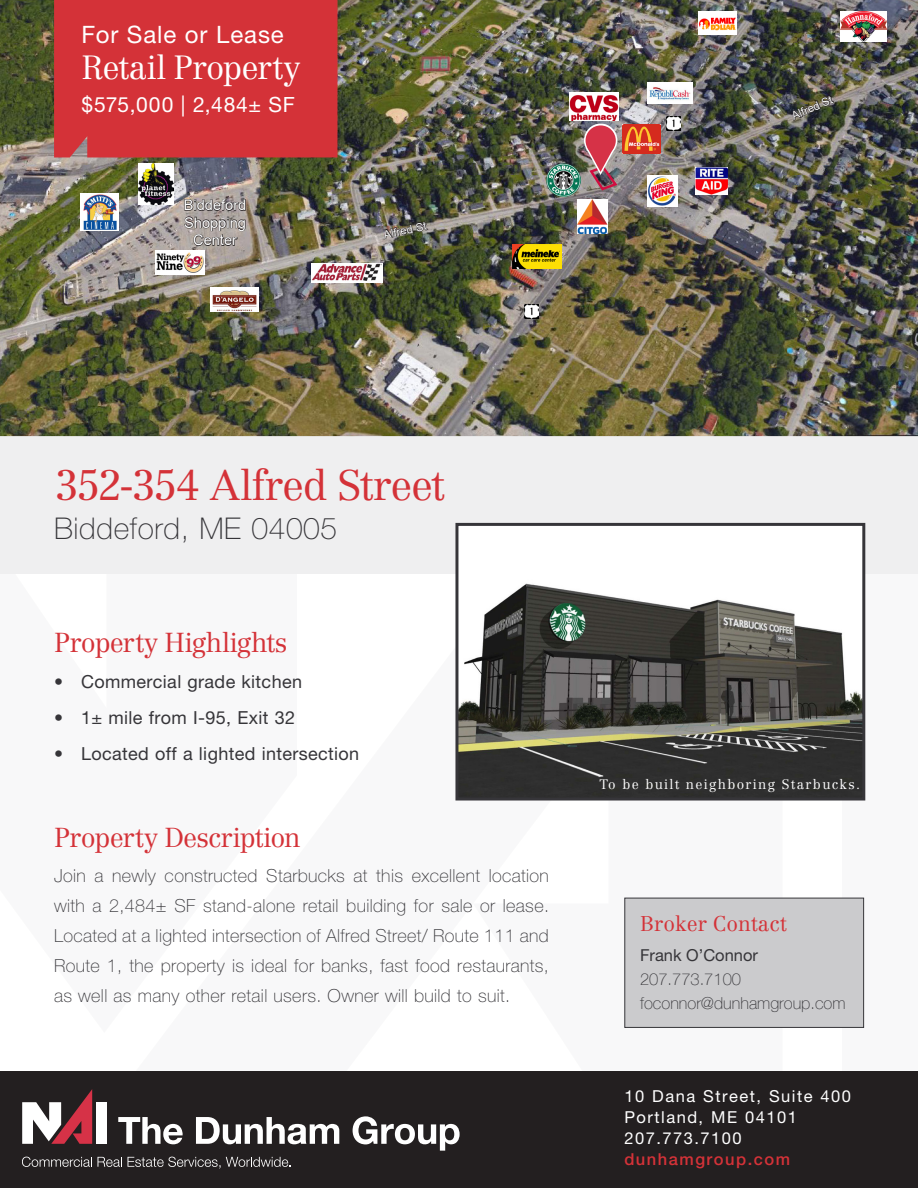
<style>
.page{position:relative;width:918px;height:1188px;background:#fff}
.page>*{position:absolute;margin:0;border:0;box-sizing:border-box;transform-origin:0 0}
.t1{font:300 42px "Centennial LT Std";letter-spacing:-.03em;color:#d43238}
.t2{font:300 33px "Centennial LT Std";letter-spacing:-.02em;color:#fff}
.t3{font:100 30px "Helvetica Neue LT Std";letter-spacing:.02em;color:#363539}
.t4{font:300 27px "Centennial LT Std";letter-spacing:-.03em;color:#d43238}
.t5{font:24px "Helvetica Neue LT Std";letter-spacing:.04em;color:#fff}
.t6{font:21px "Helvetica Neue LT Std";letter-spacing:.04em;color:#fff}
.t7{font:300 21px "Centennial LT Std";color:#d43238}
.t8{font:100 18px/30px "Helvetica Neue LT Std";letter-spacing:.02em;color:#363539;text-align:justify}
.t9{font:18px "Helvetica Neue LT Std";letter-spacing:.02em;color:#363539}
.t10{font:16.5px "Helvetica Neue LT Std";letter-spacing:.09em;color:#fff}
.t11{font:100 16.5px "Helvetica Neue LT";color:#363539}
.t12{font:500 16.5px "Helvetica Neue LT Std";letter-spacing:.09em;color:#d43238}
.t13{font:16.5px "Helvetica Neue LT Std";color:#363539}
.t14{font:14.55px/17.5px "Arial";color:#fff;text-align:center}
.t15{font:300 13.5px "Centennial LT Std";letter-spacing:.1em;color:#fff}
.t16{font:11.4px "Arial";color:#fff}
</style>
<div class="page">
<img style="left:0;top:0;width:918px;height:436px">
<img style="left:622px;top:124px;width:39px;height:29px">
<img style="left:695px;top:167px;width:33px;height:28px">
<img style="left:647px;top:176px;width:30px;height:31px">
<img style="left:577px;top:199px;width:31px;height:14px">
<img style="left:139px;top:163px;width:34px;height:41px">
<img style="left:81px;top:193px;width:38px;height:37px">
<img style="left:698px;top:12px;width:39px;height:22px">
<img style="left:840px;top:12px;width:46px;height:29px">
<img style="left:647px;top:82px;width:45px;height:22px">
<img style="left:547px;top:163px;width:34px;height:34px">
<img style="left:570px;top:93px;width:48px;height:28px">
<svg style="left:184px;top:199px;width:62px;height:14px"></svg>
<svg style="left:793px;top:94px;width:42px;height:27px"></svg>
<img style="left:666px;top:117px;width:14px;height:13px">
<svg style="left:0;top:415px;width:136px;height:21px;background:#565733"></svg>
<svg style="left:843px;top:415px;width:75px;height:613px"></svg>
<img style="left:136px;top:213px;width:647px;height:685px">
<div style="left:0;top:1071px;width:918px;height:117px;background:#231f20"></div>
<div style="left:96px;top:1102px;width:11px;height:42px;background:#fff"></div>
<svg style="left:22px;top:1089px;width:70px;height:55px"></svg>
<svg style="left:118px;top:1117px;width:65px;height:27px"></svg>
<svg style="left:196px;top:1117px;width:143px;height:27px"></svg>
<svg style="left:353px;top:1116px;width:107px;height:35px"></svg>
<svg style="left:22px;top:1157px;width:70px;height:10px"></svg>
<svg style="left:98px;top:1157px;width:24px;height:10px"></svg>
<svg style="left:128px;top:1157px;width:163px;height:12px"></svg>
<div style="left:54px;top:0;width:284px;height:157px;background:#d43238"></div>
<div style="left:624px;top:898px;width:240px;height:130px;background:#cbcbcd;border:1px solid #363539"></div>
<div style="left:0;top:436px;width:918px;height:138px;background:#eeeeef"></div>
<svg style="left:584px;top:124px;width:33px;height:33px"></svg>
<div style="left:586px;top:125px;width:30px;height:31px;background:#d63247;border-radius:50%"></div>
<svg style="left:586px;top:147px;width:33px;height:45px"></svg>
<img style="left:459px;top:527px;width:402px;height:270px">
<div style="left:455px;top:523px;width:410px;height:278px;border:3px solid #363539"></div>
<p class="t5" style="left:81px;top:20px;width:204px">For Sale or Lease</p>
<p class="t2" style="left:81px;top:47px;width:221px">Retail Property</p>
<p class="t6" style="left:81px;top:92px;width:215px">$575,000 | 2,484± SF</p>
<p class="t14" style="left:184px;top:196px;width:64px">Biddeford<br>Shopping<br>Center</p>
<p class="t16" style="left:382px;top:227px;width:45px;rotate:-12deg">Alfred St</p>
<p class="t16" style="left:789px;top:109px;width:45px;rotate:-24deg">Alfred St</p>
<p class="t1" style="left:54px;top:460px;width:392px">352-354 Alfred Street</p>
<p class="t3" style="left:54px;top:511px;width:285px">Biddeford, ME 04005</p>
<p class="t4" style="left:54px;top:627px;width:235px">Property Highlights</p>
<p class="t9" style="left:54px;top:671px;width:250px">• Commercial grade kitchen</p>
<p class="t9" style="left:54px;top:707px;width:243px">• 1± mile from I-95, Exit 32</p>
<p class="t9" style="left:54px;top:743px;width:307px">• Located off a lighted intersection</p>
<p class="t4" style="left:54px;top:822px;width:248px">Property Description</p>
<p class="t8" style="left:54px;top:860px;width:497px">Join a newly constructed Starbucks at this excellent location with a 2,484± SF stand-alone retail building for sale or lease.<br>Located at a lighted intersection of Alfred Street/ Route 111 and Route 1, the property is ideal for banks, fast food restaurants, as well as many other retail users. Owner will build to suit.</p>
<p class="t15" style="left:599px;top:776px;width:262px">To be built neighboring Starbucks.</p>
<p class="t7" style="left:640px;top:911px;width:148px">Broker Contact</p>
<p class="t13" style="left:640px;top:945px;width:119px">Frank O’Connor</p>
<p class="t11" style="left:640px;top:970px;width:102px">207.773.7100</p>
<p class="t11" style="left:640px;top:994px;width:207px">foconnor@dunhamgroup.com</p>
<p class="t10" style="left:624px;top:1087px;width:228px">10 Dana Street, Suite 400</p>
<p class="t10" style="left:624px;top:1108px;width:174px">Portland, ME 04101</p>
<p class="t10" style="left:624px;top:1129px;width:119px">207.773.7100</p>
<p class="t12" style="left:624px;top:1150px;width:167px">dunhamgroup.com</p>
</div>
